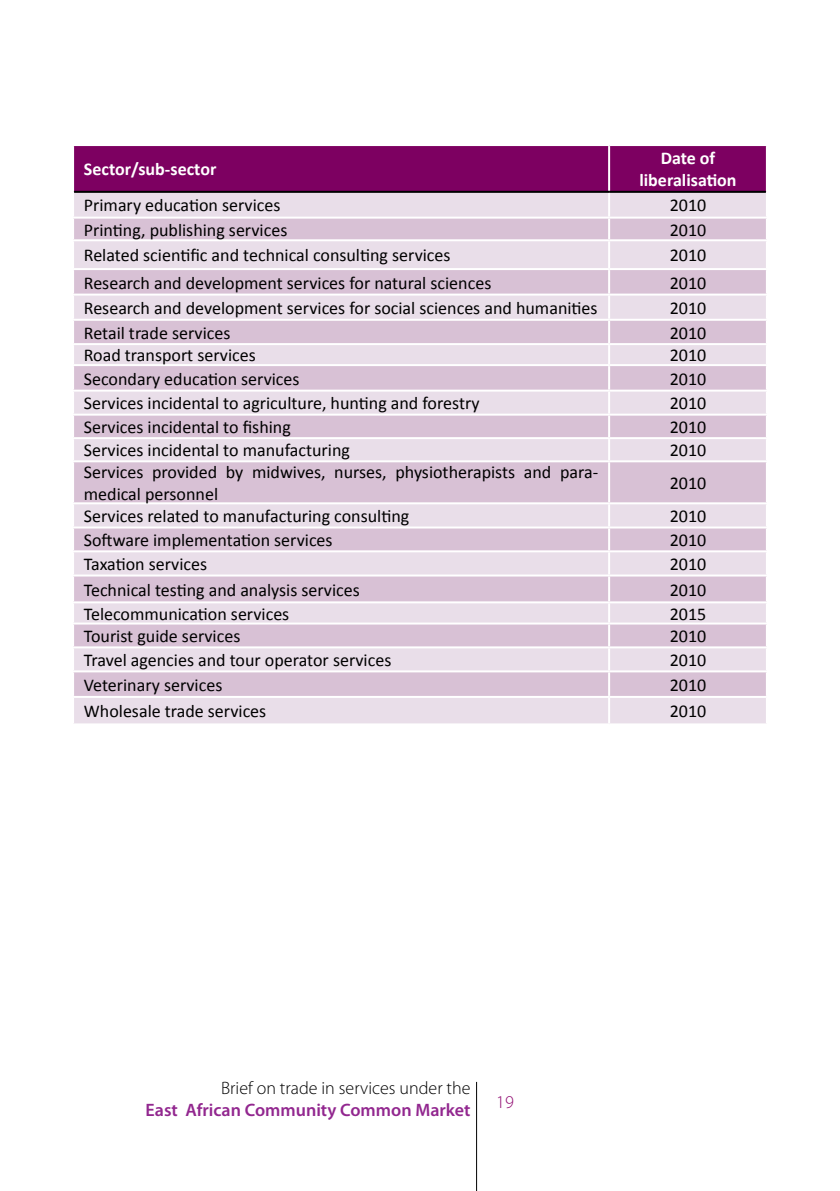
<style>
.page{position:relative;width:840px;height:1191px;background:#fff}
.page>*{position:absolute;margin:0;border:0;box-sizing:border-box;transform-origin:0 0}
.t1{font:18px/21.6px "Calibri";color:#000}
.t2{font:700 18px/21.6px "Calibri";color:#fff;text-align:center}
.t3{font:600 18px "Myriad Pro";color:#92278f}
.t4{font:300 18px "Myriad Pro";color:#000}
.t5{font:300 18px "Myriad Pro";color:#8f0970}
</style>
<div class="page">
<hr style="left:476px;top:1082px;width:1px;height:109px;background:#000">
<div style="left:74px;top:146px;width:691px;height:45px;background:#7d0061"></div>
<div style="left:74px;top:193px;width:691px;height:530px;background:#e9dee9"></div>
<svg style="left:74px;top:219px;width:691px;height:477px;background:#e0cede"></svg>
<hr style="left:607px;top:146px;width:2px;height:45px;background:#fff">
<hr style="left:607px;top:193px;width:2px;height:24px;background:#fff">
<hr style="left:72px;top:217px;width:536px;height:2px;background:#fff">
<hr style="left:608px;top:217px;width:159px;height:2px;background:#fff">
<hr style="left:607px;top:219px;width:2px;height:20px;background:#fff">
<hr style="left:72px;top:239px;width:536px;height:2px;background:#fff">
<hr style="left:608px;top:239px;width:159px;height:2px;background:#fff">
<hr style="left:607px;top:241px;width:2px;height:27px;background:#fff">
<hr style="left:72px;top:268px;width:536px;height:2px;background:#fff">
<hr style="left:608px;top:268px;width:159px;height:2px;background:#fff">
<hr style="left:607px;top:270px;width:2px;height:23px;background:#fff">
<hr style="left:72px;top:293px;width:536px;height:2px;background:#fff">
<hr style="left:608px;top:293px;width:159px;height:2px;background:#fff">
<hr style="left:607px;top:295px;width:2px;height:24px;background:#fff">
<hr style="left:72px;top:319px;width:536px;height:2px;background:#fff">
<hr style="left:608px;top:319px;width:159px;height:2px;background:#fff">
<hr style="left:607px;top:321px;width:2px;height:22px;background:#fff">
<hr style="left:72px;top:343px;width:536px;height:2px;background:#fff">
<hr style="left:608px;top:343px;width:159px;height:2px;background:#fff">
<svg style="left:607px;top:345px;width:2px;height:19px"></svg>
<svg style="left:765px;top:345px;width:1px;height:19px"></svg>
<hr style="left:72px;top:364px;width:536px;height:2px;background:#fff">
<hr style="left:608px;top:364px;width:159px;height:2px;background:#fff">
<hr style="left:607px;top:366px;width:2px;height:23px;background:#fff">
<hr style="left:72px;top:389px;width:536px;height:2px;background:#fff">
<hr style="left:608px;top:389px;width:159px;height:2px;background:#fff">
<hr style="left:607px;top:391px;width:2px;height:22px;background:#fff">
<hr style="left:72px;top:413px;width:536px;height:2px;background:#fff">
<hr style="left:608px;top:413px;width:159px;height:2px;background:#fff">
<hr style="left:607px;top:415px;width:2px;height:22px;background:#fff">
<hr style="left:72px;top:437px;width:536px;height:2px;background:#fff">
<hr style="left:608px;top:437px;width:159px;height:2px;background:#fff">
<hr style="left:607px;top:439px;width:2px;height:21px;background:#fff">
<hr style="left:72px;top:460px;width:536px;height:2px;background:#fff">
<hr style="left:608px;top:460px;width:159px;height:2px;background:#fff">
<hr style="left:607px;top:462px;width:2px;height:40px;background:#fff">
<hr style="left:72px;top:502px;width:536px;height:2px;background:#fff">
<hr style="left:608px;top:502px;width:159px;height:2px;background:#fff">
<hr style="left:607px;top:504px;width:2px;height:22px;background:#fff">
<hr style="left:72px;top:526px;width:536px;height:2px;background:#fff">
<hr style="left:608px;top:526px;width:159px;height:2px;background:#fff">
<hr style="left:607px;top:528px;width:2px;height:22px;background:#fff">
<hr style="left:72px;top:550px;width:536px;height:2px;background:#fff">
<hr style="left:608px;top:550px;width:159px;height:2px;background:#fff">
<hr style="left:607px;top:552px;width:2px;height:22px;background:#fff">
<hr style="left:72px;top:574px;width:536px;height:2px;background:#fff">
<hr style="left:608px;top:574px;width:159px;height:2px;background:#fff">
<hr style="left:607px;top:576px;width:2px;height:25px;background:#fff">
<hr style="left:72px;top:601px;width:536px;height:2px;background:#fff">
<hr style="left:608px;top:601px;width:159px;height:2px;background:#fff">
<svg style="left:607px;top:603px;width:2px;height:19px"></svg>
<svg style="left:765px;top:603px;width:1px;height:19px"></svg>
<hr style="left:72px;top:622px;width:536px;height:2px;background:#fff">
<hr style="left:608px;top:622px;width:159px;height:2px;background:#fff">
<hr style="left:607px;top:624px;width:2px;height:22px;background:#fff">
<hr style="left:72px;top:646px;width:536px;height:2px;background:#fff">
<hr style="left:608px;top:646px;width:159px;height:2px;background:#fff">
<hr style="left:607px;top:648px;width:2px;height:22px;background:#fff">
<hr style="left:72px;top:670px;width:536px;height:2px;background:#fff">
<hr style="left:608px;top:670px;width:159px;height:2px;background:#fff">
<hr style="left:607px;top:672px;width:2px;height:24px;background:#fff">
<hr style="left:72px;top:696px;width:536px;height:2px;background:#fff">
<hr style="left:608px;top:696px;width:159px;height:2px;background:#fff">
<hr style="left:607px;top:698px;width:2px;height:25px;background:#fff">
<hr style="left:74px;top:191px;width:534px;height:2px;background:#000">
<hr style="left:608px;top:191px;width:157px;height:2px;background:#000">
<p class="t2" style="left:84px;top:158px;width:134px">Sector/sub-sector</p>
<p class="t2" style="left:639px;top:147px;width:99px">Date of liberalisation</p>
<p class="t1" style="left:84px;top:194px;width:198px">Primary education services</p>
<p class="t1" style="left:669px;top:194px;width:38px">2010</p>
<p class="t1" style="left:84px;top:218px;width:205px">Printing, publishing services</p>
<p class="t1" style="left:669px;top:218px;width:38px">2010</p>
<p class="t1" style="left:84px;top:244px;width:368px">Related scientific and technical consulting services</p>
<p class="t1" style="left:669px;top:244px;width:38px">2010</p>
<p class="t1" style="left:84px;top:271px;width:409px">Research and development services for natural sciences</p>
<p class="t1" style="left:669px;top:271px;width:38px">2010</p>
<p class="t1" style="left:84px;top:296px;width:515px">Research and development services for social sciences and humanities</p>
<p class="t1" style="left:669px;top:296px;width:38px">2010</p>
<p class="t1" style="left:84px;top:321px;width:148px">Retail trade services</p>
<p class="t1" style="left:669px;top:321px;width:38px">2010</p>
<p class="t1" style="left:84px;top:344px;width:173px">Road transport services</p>
<p class="t1" style="left:669px;top:344px;width:38px">2010</p>
<p class="t1" style="left:84px;top:367px;width:217px">Secondary education services</p>
<p class="t1" style="left:669px;top:367px;width:38px">2010</p>
<p class="t1" style="left:84px;top:392px;width:397px">Services incidental to agriculture, hunting and forestry</p>
<p class="t1" style="left:669px;top:392px;width:38px">2010</p>
<p class="t1" style="left:84px;top:415px;width:208px">Services incidental to fishing</p>
<p class="t1" style="left:669px;top:415px;width:38px">2010</p>
<p class="t1" style="left:84px;top:439px;width:267px">Services incidental to manufacturing</p>
<p class="t1" style="left:669px;top:439px;width:38px">2010</p>
<p class="t1" style="left:84px;top:460px;width:515px">Services provided by midwives, nurses, physiotherapists and para&shy;medical personnel</p>
<p class="t1" style="left:669px;top:471px;width:38px">2010</p>
<p class="t1" style="left:84px;top:504px;width:327px">Services related to manufacturing consulting</p>
<p class="t1" style="left:669px;top:504px;width:38px">2010</p>
<p class="t1" style="left:84px;top:528px;width:250px">Software implementation services</p>
<p class="t1" style="left:669px;top:528px;width:38px">2010</p>
<p class="t1" style="left:84px;top:552px;width:125px">Taxation services</p>
<p class="t1" style="left:669px;top:552px;width:38px">2010</p>
<p class="t1" style="left:84px;top:578px;width:277px">Technical testing and analysis services</p>
<p class="t1" style="left:669px;top:578px;width:38px">2010</p>
<p class="t1" style="left:84px;top:602px;width:207px">Telecommunication services</p>
<p class="t1" style="left:669px;top:602px;width:38px">2015</p>
<p class="t1" style="left:84px;top:624px;width:158px">Tourist guide services</p>
<p class="t1" style="left:669px;top:624px;width:38px">2010</p>
<p class="t1" style="left:84px;top:648px;width:309px">Travel agencies and tour operator services</p>
<p class="t1" style="left:669px;top:648px;width:38px">2010</p>
<p class="t1" style="left:84px;top:673px;width:140px">Veterinary services</p>
<p class="t1" style="left:669px;top:673px;width:38px">2010</p>
<p class="t1" style="left:84px;top:700px;width:184px">Wholesale trade services</p>
<p class="t1" style="left:669px;top:700px;width:38px">2010</p>
<p class="t4" style="left:221px;top:1077px;width:251px">Brief on trade in services under the</p>
<p class="t3" style="left:146px;top:1098px;width:326px">East African Community Common Market</p>
<p class="t5" style="left:496px;top:1090px;width:19px">19</p>
</div>
